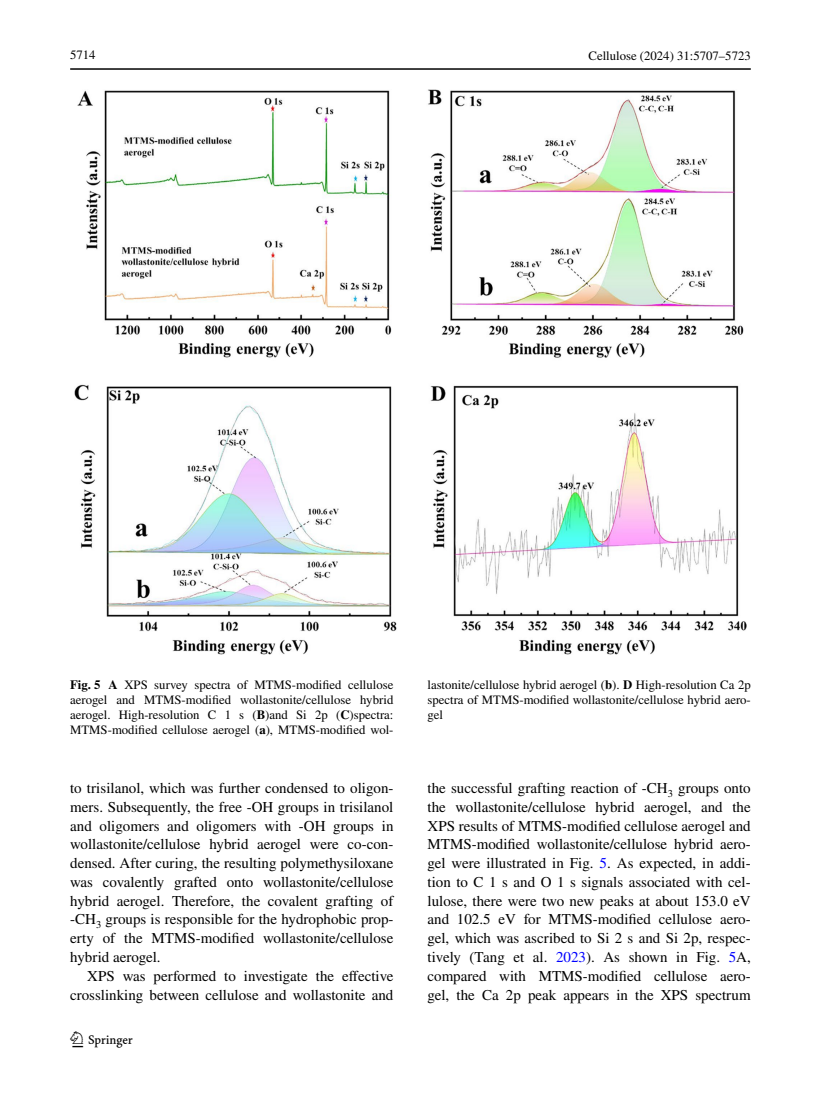
<style>
.page{position:relative;width:821px;height:1106px;background:#fff}
.page>*{position:absolute;margin:0;border:0;box-sizing:border-box;transform-origin:0 0}
.t1{font:22.5px "Springnew Regular 2";color:#000}
.t2{font:15px/18.8px "STIX";color:#000;text-align:justify}
.t3{font:12.75px/15px "STIX";color:#000;text-align:justify}
.s1{font-weight:700}
.s2{color:#00f}
</style>
<div class="page">
<hr style="left:70px;top:68px;width:680px;height:2px;background:#000">
<img style="left:74px;top:89px;width:672px;height:565px">
<p class="t3" style="left:70px;top:48px;width:27px">5714</p>
<p class="t3" style="left:588px;top:49px;width:164px">Cellulose (2024) 31:5707–5723</p>
<p class="t3" style="left:70px;top:678px;width:325px"><span class="s1">Fig. 5 A</span> XPS survey spectra of MTMS-modified cellulose aerogel and MTMS-modified wollastonite/cellulose hybrid aerogel. High-resolution C 1 s (<span class="s1">B</span>)and Si 2p (<span class="s1">C</span>)spectra:<br>MTMS-modified cellulose aerogel (<span class="s1">a</span>), MTMS-modified wol-</p>
<p class="t3" style="left:427px;top:678px;width:325px">lastonite/cellulose hybrid aerogel (<span class="s1">b</span>). <span class="s1">D</span> High-resolution Ca 2p spectra of MTMS-modified wollastonite/cellulose hybrid aero&shy;gel</p>
<p class="t2" style="left:70px;top:779px;width:325px">to trisilanol, which was further condensed to oligon&shy;mers. Subsequently, the free -OH groups in trisilanol and oligomers and oligomers with -OH groups in wollastonite/cellulose hybrid aerogel were co-con&shy;densed. After curing, the resulting polymethysiloxane was covalently grafted onto wollastonite/cellulose hybrid aerogel. Therefore, the covalent grafting of -CH<sub>3</sub> groups is responsible for the hydrophobic prop&shy;erty of the MTMS-modified wollastonite/cellulose hybrid aerogel.</p>
<p class="t2" style="left:70px;top:967px;width:325px;text-align:right">XPS was performed to investigate the effective crosslinking between cellulose and wollastonite and</p>
<h1 class="t1" style="left:72px;top:1031px;width:62px">1 3</h1>
<p class="t2" style="left:427px;top:779px;width:325px">the successful grafting reaction of -CH<sub>3</sub> groups onto the wollastonite/cellulose hybrid aerogel, and the XPS results of MTMS-modified cellulose aerogel and MTMS-modified wollastonite/cellulose hybrid aero&shy;gel were illustrated in Fig. <span class="s2">5</span>. As expected, in addi&shy;tion to C 1 s and O 1 s signals associated with cel&shy;lulose, there were two new peaks at about 153.0 eV and 102.5 eV for MTMS-modified cellulose aero&shy;gel, which was ascribed to Si 2 s and Si 2p, respec&shy;tively (Tang et al. <span class="s2">2023</span>). As shown in Fig. <span class="s2">5</span>A, compared with MTMS-modified cellulose aero&shy;gel, the Ca 2p peak appears in the XPS spectrum</p>
</div>
